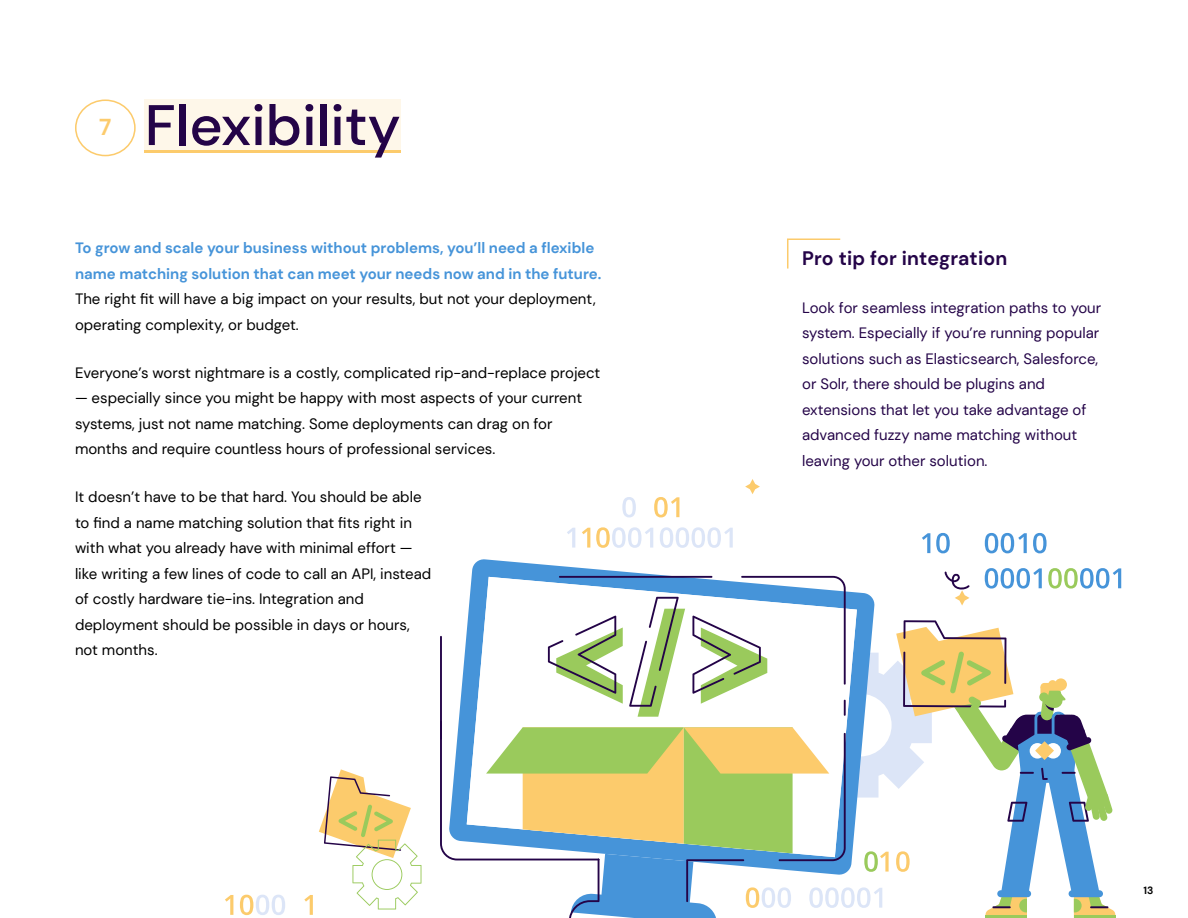
<style>
.page{position:relative;width:1188px;height:918px;background:#fff}
.page>*{position:absolute;margin:0;border:0;box-sizing:border-box;transform-origin:0 0}
.t1{font:500 57px "DM Sans";color:#240448}
.t2{font:700 23.1px "DM Sans";color:#fccb6c}
.t3{font:700 19.5px "DM Sans";letter-spacing:.01em;color:#240448}
.t4{font:15px/25.5px "DM Sans";color:#000}
.t5{font:15px/25.5px "DM Sans";color:#240448}
.t6{font:700 15px/25.5px "DM Sans";color:#4694d9}
.t7{font:700 10.5px "DM Sans";color:#000}
.s1{font-weight:400;color:#000}
</style>
<div class="page">
<svg style="left:472px;top:559px;width:109px;height:9px"></svg>
<svg style="left:319px;top:769px;width:102px;height:140px"></svg>
<svg style="left:225px;top:895px;width:8px;height:20px"></svg>
<svg style="left:240px;top:895px;width:45px;height:20px"></svg>
<svg style="left:304px;top:895px;width:9px;height:20px"></svg>
<svg style="left:922px;top:533px;width:8px;height:20px"></svg>
<svg style="left:936px;top:533px;width:14px;height:20px"></svg>
<svg style="left:1033px;top:533px;width:14px;height:20px"></svg>
<svg style="left:985px;top:533px;width:42px;height:20px"></svg>
<svg style="left:596px;top:527px;width:57px;height:21px"></svg>
<svg style="left:660px;top:527px;width:73px;height:21px"></svg>
<svg style="left:582px;top:528px;width:8px;height:20px"></svg>
<svg style="left:567px;top:528px;width:8px;height:20px"></svg>
<svg style="left:622px;top:497px;width:14px;height:20px"></svg>
<svg style="left:654px;top:497px;width:25px;height:20px"></svg>
<svg style="left:745px;top:479px;width:15px;height:15px"></svg>
<svg style="left:440px;top:568px;width:681px;height:350px"></svg>
<div style="left:75px;top:99px;width:61px;height:57px;border:2px solid #fccb6c;border-radius:50%"></div>
<div style="left:145px;top:99px;width:256px;height:52px;background:#fef7e9"></div>
<hr style="left:145px;top:151px;width:256px;height:2px;background:#fccb6c">
<svg style="left:787px;top:238px;width:54px;height:31px"></svg>
<p class="t2" style="left:99px;top:113px;width:14px">7</p>
<p class="t1" style="left:145px;top:90px;width:257px">Flexibility</p>
<p class="t6" style="left:75px;top:235px;width:528px">To grow and scale your business without problems, you’ll need a flexible name matching solution that can meet your needs now and in the future.<br><span class="s1">The right fit will have a big impact on your results, but not your deployment, operating complexity, or budget.</span></p>
<p class="t4" style="left:75px;top:360px;width:527px">Everyone’s worst nightmare is a costly, complicated rip-and-replace project</p>
<p class="t4" style="left:75px;top:385px;width:509px">— especially since you might be happy with most aspects of your current systems, just not name matching. Some deployments can drag on for months and require countless hours of professional services.</p>
<p class="t4" style="left:75px;top:484px;width:358px">It doesn’t have to be that hard. You should be able to find a name matching solution that fits right in with what you already have with minimal effort — like writing a few lines of code to call an API, instead of costly hardware tie-ins. Integration and deployment should be possible in days or hours, not months.</p>
<p class="t3" style="left:802px;top:246px;width:207px">Pro tip for integration</p>
<p class="t5" style="left:802px;top:295px;width:301px">Look for seamless integration paths to your system. Especially if you’re running popular solutions such as Elasticsearch, Salesforce, or Solr, there should be plugins and extensions that let you take advantage of advanced fuzzy name matching without leaving your other solution.</p>
<p class="t7" style="left:1144px;top:884px;width:11px">13</p>
</div>
